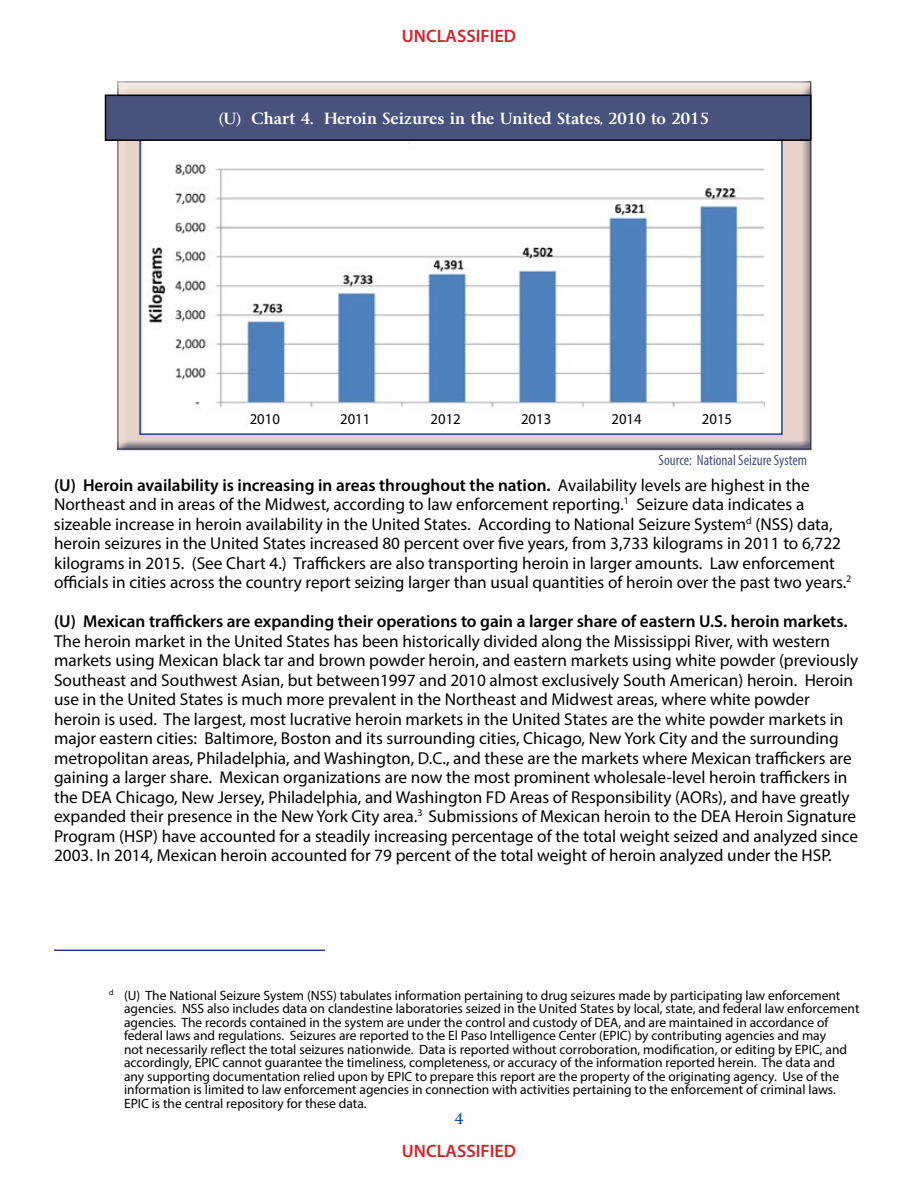
<style>
.page{position:relative;width:918px;height:1188px;background:#fff}
.page>*{position:absolute;margin:0;border:0;box-sizing:border-box;transform-origin:0 0}
.t1{font:600 18px "Myriad Pro";color:#d2232a}
.t2{font:17.25px/19.5px "Myriad Pro";color:#000}
.t3{font:600 17.25px "Myriad Pro";color:#000}
.t4{font:700 15px "Byington";color:#fff}
.t5{font:condensed 15px "Myriad Pro";color:#47537d}
.t6{font:15px "Myriad Pro";color:#000}
.t7{font:700 15px "Trajan Pro";color:#00549e}
.t8{font:13.5px/13.5px "Myriad Pro";color:#000}
.s1{font-weight:600}
</style>
<div class="page">
<div style="left:111px;top:74px;width:712px;height:376px;background:#47537d;opacity:.75"></div>
<img style="left:142px;top:141px;width:638px;height:291px">
<div style="left:106px;top:95px;width:705px;height:45px;background:#47537d"></div>
<div style="left:105px;top:95px;width:707px;height:46px;border:2px solid #000"></div>
<hr style="left:54px;top:950px;width:271px;height:1px;background:#25408f">
<div style="left:250px;top:408px;width:34px;height:21px;background:#fff"></div>
<div style="left:340px;top:408px;width:34px;height:21px;background:#fff"></div>
<div style="left:431px;top:408px;width:33px;height:21px;background:#fff"></div>
<div style="left:521px;top:408px;width:34px;height:21px;background:#fff"></div>
<div style="left:612px;top:408px;width:33px;height:21px;background:#fff"></div>
<div style="left:702px;top:408px;width:34px;height:21px;background:#fff"></div>
<p class="t1" style="left:402px;top:24px;width:116px">UNCLASSIFIED</p>
<p class="t4" style="left:219px;top:109px;width:491px">(U) Chart 4. Heroin Seizures in the United States, 2010 to 2015</p>
<p class="t6" style="left:250px;top:410px;width:32px">2010</p>
<p class="t6" style="left:340px;top:410px;width:32px">2011</p>
<p class="t6" style="left:431px;top:410px;width:32px">2012</p>
<p class="t6" style="left:521px;top:410px;width:32px">2013</p>
<p class="t6" style="left:612px;top:410px;width:32px">2014</p>
<p class="t6" style="left:702px;top:410px;width:32px">2015</p>
<p class="t5" style="left:659px;top:451px;width:150px">Source: National Seizure System</p>
<p class="t2" style="left:54px;top:475px;width:799px"><span class="s1">(U) Heroin availability is increasing in areas throughout the nation.</span> Availability levels are highest in the Northeast and in areas of the Midwest, according to law enforcement reporting.<sup>1</sup> Seizure data indicates a sizeable increase in heroin availability in the United States. According to National Seizure System<sup>d</sup> (NSS) data, heroin seizures in the United States increased 80 percent over five years, from 3,733 kilograms in 2011 to 6,722 kilograms in 2015. (See Chart 4.) Traffickers are also transporting heroin in larger amounts. Law enforcement officials in cities across the country report seizing larger than usual quantities of heroin over the past two years.<sup>2</sup></p>
<p class="t3" style="left:54px;top:610px;width:795px">(U) Mexican traffickers are expanding their operations to gain a larger share of eastern U.S. heroin markets.</p>
<p class="t2" style="left:54px;top:631px;width:806px">The heroin market in the United States has been historically divided along the Mississippi River, with western markets using Mexican black tar and brown powder heroin, and eastern markets using white powder (previously Southeast and Southwest Asian, but between1997 and 2010 almost exclusively South American) heroin. Heroin use in the United States is much more prevalent in the Northeast and Midwest areas, where white powder heroin is used. The largest, most lucrative heroin markets in the United States are the white powder markets in major eastern cities: Baltimore, Boston and its surrounding cities, Chicago, New York City and the surrounding metropolitan areas, Philadelphia, and Washington, D.C., and these are the markets where Mexican traffickers are gaining a larger share. Mexican organizations are now the most prominent wholesale-level heroin traffickers in the DEA Chicago, New Jersey, Philadelphia, and Washington FD Areas of Responsibility (AORs), and have greatly expanded their presence in the New York City area.<sup>3</sup> Submissions of Mexican heroin to the DEA Heroin Signature Program (HSP) have accounted for a steadily increasing percentage of the total weight seized and analyzed since 2003. In 2014, Mexican heroin accounted for 79 percent of the total weight of heroin analyzed under the HSP.</p>
<p class="t8" style="left:124px;top:988px;width:737px;text-indent:-15px"><sup>d</sup> (U) The National Seizure System (NSS) tabulates information pertaining to drug seizures made by participating law enforcement agencies. NSS also includes data on clandestine laboratories seized in the United States by local, state, and federal law enforcement agencies. The records contained in the system are under the control and custody of DEA, and are maintained in accordance of federal laws and regulations. Seizures are reported to the El Paso Intelligence Center (EPIC) by contributing agencies and may<br>not necessarily reflect the total seizures nationwide. Data is reported without corroboration, modification, or editing by EPIC, and accordingly, EPIC cannot guarantee the timeliness, completeness, or accuracy of the information reported herein. The data and<br>any supporting documentation relied upon by EPIC to prepare this report are the property of the originating agency. Use of the information is limited to law enforcement agencies in connection with activities pertaining to the enforcement of criminal laws.<br>EPIC is the central repository for these data.</p>
<p class="t7" style="left:455px;top:1109px;width:10px">4</p>
<p class="t1" style="left:402px;top:1139px;width:116px">UNCLASSIFIED</p>
</div>
